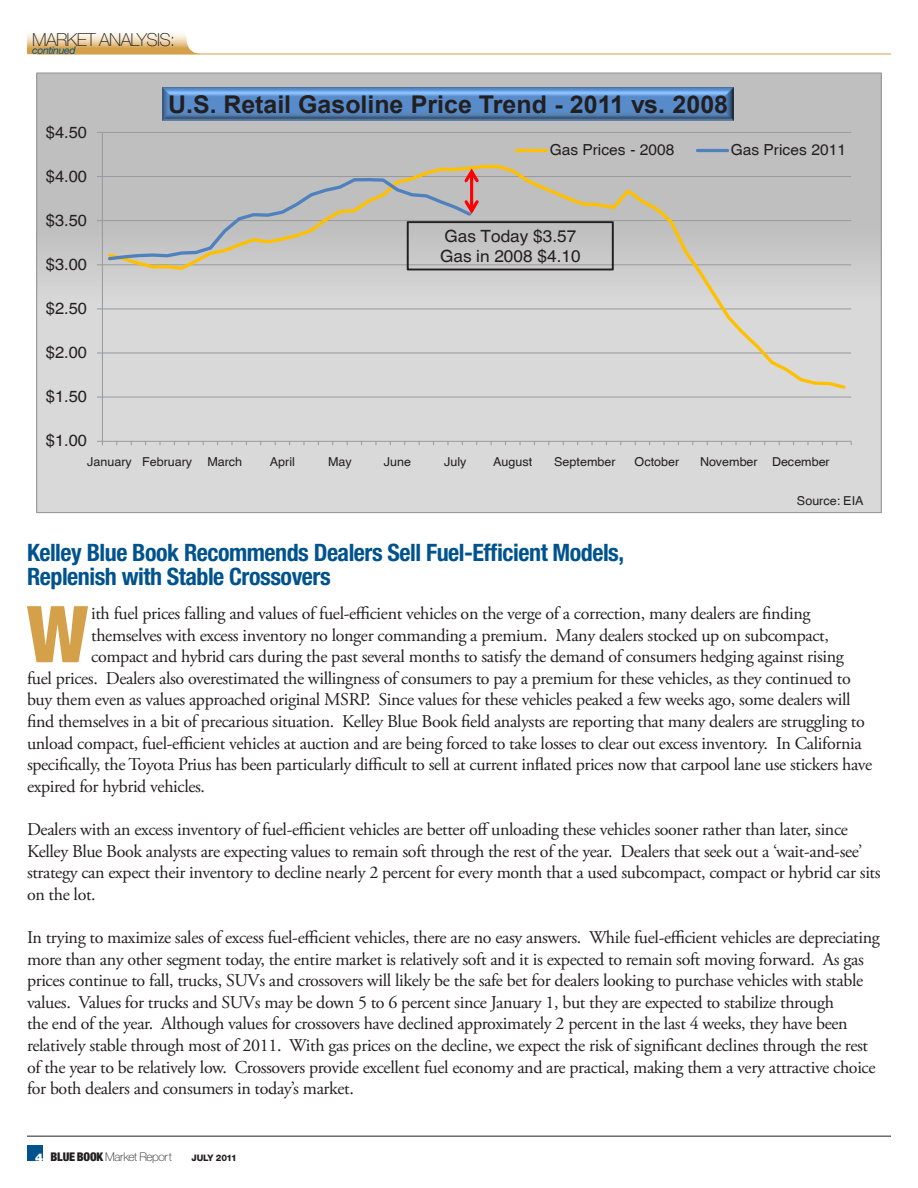
<style>
.page{position:relative;width:918px;height:1188px;background:#fff}
.page>*{position:absolute;margin:0;border:0;box-sizing:border-box;transform-origin:0 0}
.Body_Copy_with_Drop{font:900 condensed 78.45px "Helvetica Neue LT";color:#d4a049}
.t1{font:700 24.45px "Arial";color:#231f20}
._1-2_Column_Headline{font:700 condensed 24px "Helvetica Neue LT";letter-spacing:-.02em;color:#00538d}
.Body_Copy{font:18px/21.6px "Adobe Garamond Pro";letter-spacing:-.02em;color:#231f20}
.Body_Copy_with_Drop-2{font:18px "Adobe Garamond Pro";letter-spacing:-.02em;color:#231f20}
.t2{font:100 18px "Helvetica Neue LT";letter-spacing:-.04em;color:#231f20}
.t3{font:16.95px "Helvetica";color:#231f20}
.t4{font:16.8px "Helvetica";color:#231f20}
.t5{font:16.2px "Helvetica";color:#231f20}
.t6{font:15.15px "Helvetica";color:#231f20}
.t7{font:12.3px "Helvetica";color:#231f20}
.t8{font:100 12px "Helvetica Neue LT";letter-spacing:-.04em;color:#231f20}
.t9{font:italic 10.5px "Helvetica Neue LT";letter-spacing:-.04em;color:#00538d}
.t10{font:800 9px "Helvetica Neue LT";letter-spacing:-.05em;color:#231f20}
.s1{font-weight:900;color:#fff}
.s2{font-weight:900;font-stretch:condensed}
</style>
<div class="page">
<hr style="left:27px;top:1136px;width:864px;height:1px;background:#231f20">
<div style="left:27px;top:1145px;width:16px;height:16px;background:#00538d"></div>
<svg style="left:27px;top:33px;width:173px;height:21px"></svg>
<hr style="left:37px;top:54px;width:854px;height:1px;background:#d4a049">
<div style="left:37px;top:73px;width:844px;height:440px;background:linear-gradient(to bottom,#bababa,#e0e0e0)"></div>
<hr style="left:102px;top:397px;width:749px;height:1px;background:#989a9d">
<hr style="left:102px;top:352px;width:749px;height:1px;background:#989a9d">
<hr style="left:102px;top:308px;width:749px;height:1px;background:#989a9d">
<hr style="left:102px;top:264px;width:749px;height:1px;background:#989a9d">
<hr style="left:102px;top:220px;width:749px;height:1px;background:#989a9d">
<hr style="left:102px;top:176px;width:749px;height:1px;background:#989a9d">
<hr style="left:102px;top:132px;width:749px;height:1px;background:#989a9d">
<hr style="left:102px;top:132px;width:1px;height:309px;background:#989a9d">
<hr style="left:102px;top:441px;width:749px;height:1px;background:#989a9d">
<svg style="left:97px;top:441px;width:6px;height:4px"></svg>
<svg style="left:106px;top:163px;width:742px;height:228px;background:#cfcfcc"></svg>
<img style="left:162px;top:86px;width:572px;height:35px">
<hr style="left:516px;top:149px;width:30px;height:3px;background:#ffc000">
<hr style="left:698px;top:149px;width:29px;height:3px;background:#4f81bd">
<div style="left:407px;top:221px;width:207px;height:49px;border:2px solid #231f20"></div>
<svg style="left:97px;top:168px;width:382px;height:97px;background:#bdbbb7"></svg>
<p class="t2" style="left:32px;top:29px;width:144px">MARKET ANALYSIS:</p>
<p class="t9" style="left:32px;top:44px;width:45px">continued</p>
<p class="t5" style="left:46px;top:122px;width:43px">$4.50</p>
<p class="t5" style="left:46px;top:166px;width:43px">$4.00</p>
<p class="t5" style="left:46px;top:210px;width:43px">$3.50</p>
<p class="t5" style="left:46px;top:254px;width:43px">$3.00</p>
<p class="t5" style="left:46px;top:298px;width:43px">$2.50</p>
<p class="t5" style="left:46px;top:342px;width:43px">$2.00</p>
<p class="t5" style="left:46px;top:387px;width:43px">$1.50</p>
<p class="t5" style="left:46px;top:431px;width:43px">$1.00</p>
<p class="t1" style="left:168px;top:88px;width:562px">U.S. Retail Gasoline Price Trend - 2011 vs. 2008</p>
<p class="t6" style="left:550px;top:141px;width:126px">Gas Prices - 2008</p>
<p class="t6" style="left:731px;top:141px;width:117px">Gas Prices 2011</p>
<p class="t4" style="left:444px;top:226px;width:134px">Gas Today $3.57</p>
<p class="t3" style="left:440px;top:246px;width:142px">Gas in 2008 $4.10</p>
<p class="t7" style="left:87px;top:454px;width:157px">January February March</p>
<p class="t7" style="left:270px;top:454px;width:27px">April</p>
<p class="t7" style="left:328px;top:454px;width:25px">May</p>
<p class="t7" style="left:384px;top:454px;width:29px">June</p>
<p class="t7" style="left:444px;top:454px;width:24px">July</p>
<p class="t7" style="left:493px;top:454px;width:41px">August</p>
<p class="t7" style="left:554px;top:454px;width:63px">September</p>
<p class="t7" style="left:635px;top:454px;width:46px">October</p>
<p class="t7" style="left:700px;top:454px;width:131px">November December</p>
<p class="_1-2_Column_Headline" style="left:27px;top:538px;width:599px">Kelley Blue Book Recommends Dealers Sell Fuel-Efficient Models,</p>
<p class="_1-2_Column_Headline" style="left:27px;top:562px;width:305px">Replenish with Stable Crossovers</p>
<p class="t7" style="left:797px;top:493px;width:68px">Source: EIA</p>
<p class="Body_Copy_with_Drop" style="left:27px;top:586px;width:63px">W</p>
<p class="Body_Copy_with_Drop-2" style="left:91px;top:603px;width:721px">ith fuel prices falling and values of fuel-efficient vehicles on the verge of a correction, many dealers are finding</p>
<p class="Body_Copy_with_Drop-2" style="left:91px;top:624px;width:739px">themselves with excess inventory no longer commanding a premium. Many dealers stocked up on subcompact,</p>
<p class="Body_Copy_with_Drop-2" style="left:91px;top:646px;width:754px">compact and hybrid cars during the past several months to satisfy the demand of consumers hedging against rising</p>
<p class="Body_Copy_with_Drop-2" style="left:27px;top:667px;width:825px">fuel prices. Dealers also overestimated the willingness of consumers to pay a premium for these vehicles, as they continued to</p>
<p class="Body_Copy_with_Drop-2" style="left:27px;top:689px;width:825px">buy them even as values approached original MSRP. Since values for these vehicles peaked a few weeks ago, some dealers will</p>
<p class="Body_Copy_with_Drop-2" style="left:27px;top:711px;width:839px">find themselves in a bit of precarious situation. Kelley Blue Book field analysts are reporting that many dealers are struggling to</p>
<p class="Body_Copy_with_Drop-2" style="left:27px;top:732px;width:836px">unload compact, fuel-efficient vehicles at auction and are being forced to take losses to clear out excess inventory. In California</p>
<p class="Body_Copy_with_Drop-2" style="left:27px;top:754px;width:847px">specifically, the Toyota Prius has been particularly difficult to sell at current inflated prices now that carpool lane use stickers have</p>
<p class="Body_Copy_with_Drop-2" style="left:27px;top:775px;width:180px">expired for hybrid vehicles.</p>
<p class="Body_Copy" style="left:27px;top:819px;width:855px">Dealers with an excess inventory of fuel-efficient vehicles are better off unloading these vehicles sooner rather than later, since Kelley Blue Book analysts are expecting values to remain soft through the rest of the year. Dealers that seek out a ‘wait-and-see’ strategy can expect their inventory to decline nearly 2 percent for every month that a used subcompact, compact or hybrid car sits on the lot.</p>
<p class="Body_Copy" style="left:27px;top:927px;width:854px">In trying to maximize sales of excess fuel-efficient vehicles, there are no easy answers. While fuel-efficient vehicles are depreciating more than any other segment today, the entire market is relatively soft and it is expected to remain soft moving forward. As gas prices continue to fall, trucks, SUVs and crossovers will likely be the safe bet for dealers looking to purchase vehicles with stable values. Values for trucks and SUVs may be down 5 to 6 percent since January 1, but they are expected to stabilize through<br>the end of the year. Although values for crossovers have declined approximately 2 percent in the last 4 weeks, they have been relatively stable through most of 2011. With gas prices on the decline, we expect the risk of significant declines through the rest of the year to be relatively low. Crossovers provide excellent fuel economy and are practical, making them a very attractive choice for both dealers and consumers in today’s market.</p>
<p class="t8" style="left:35px;top:1150px;width:138px"><span class="s1">4</span> <span class="s2">BLUE BOOK</span> Market Report</p>
<p class="t10" style="left:192px;top:1152px;width:47px">JULY 2011</p>
</div>
